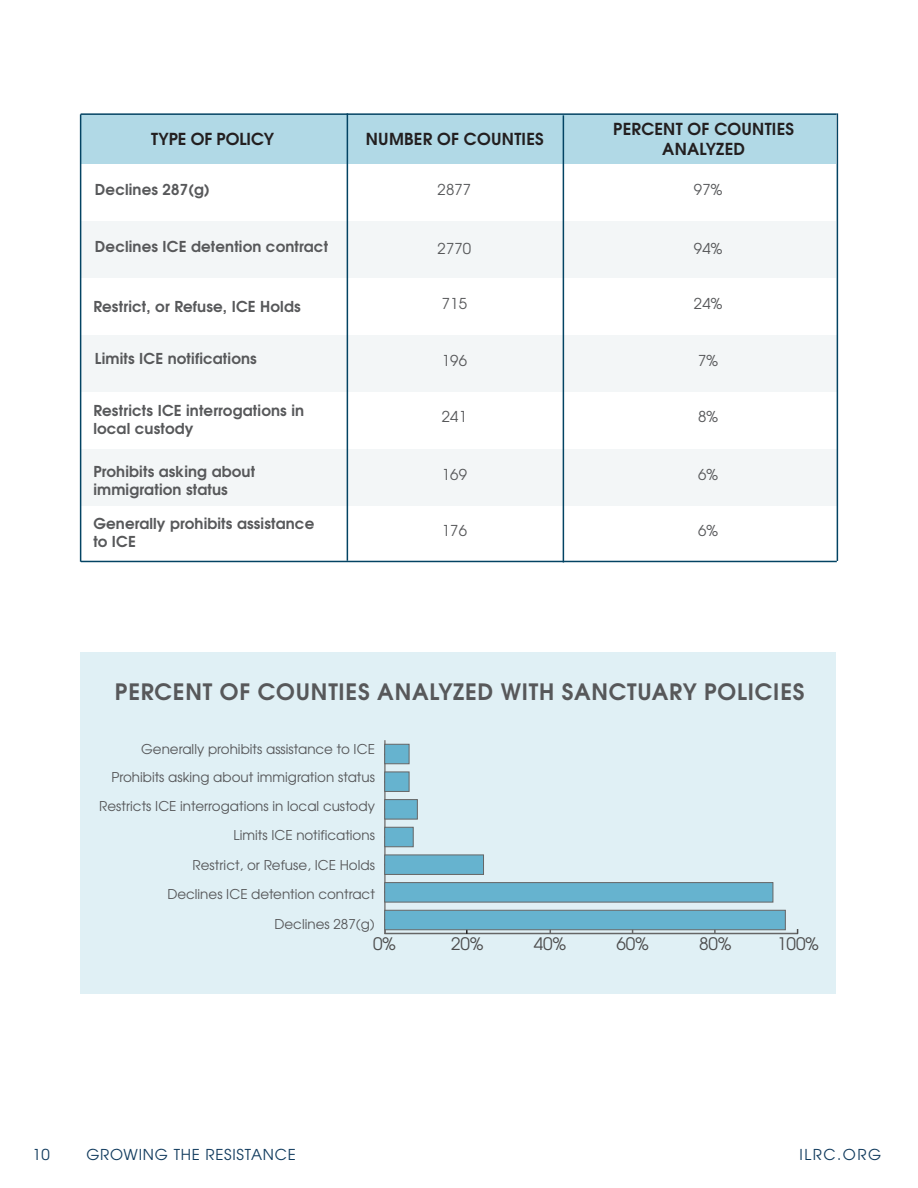
<style>
.page{position:relative;width:918px;height:1188px;background:#fff}
.page>*{position:absolute;margin:0;border:0;box-sizing:border-box;transform-origin:0 0}
.t1{font:700 22.5px "Te X Gyre Adventor";letter-spacing:.035em;color:#57585a}
.t2{font:17.1px "Te X Gyre Adventor";color:#4d4d4d}
.t3{font:700 16.5px/19.8px "Te X Gyre Adventor";letter-spacing:.015em;color:#231f20;text-align:center}
.t4{font:700 16.5px "Te X Gyre Adventor";letter-spacing:-.005em;color:#231f20}
.t5{font:700 15px/18px "Te X Gyre Adventor";letter-spacing:.01em;color:#57585a}
.t6{font:15px "Te X Gyre Adventor";letter-spacing:.01em;color:#57585a}
.t7{font:15px "Te X Gyre Adventor";letter-spacing:.05em;color:#103a5d}
.t8{font:13.5px "Te X Gyre Adventor";color:#57585a}
</style>
<div class="page">
<div style="left:82px;top:114px;width:754px;height:49px;background:#b1d9e6"></div>
<div style="left:80px;top:221px;width:756px;height:57px;background:#f3f6f7"></div>
<div style="left:81px;top:335px;width:756px;height:57px;background:#f3f6f7"></div>
<hr style="left:81px;top:113px;width:756px;height:2px;background:#034363">
<div style="left:81px;top:449px;width:756px;height:57px;background:#f3f6f7"></div>
<hr style="left:80px;top:114px;width:1px;height:448px;background:#034363">
<hr style="left:837px;top:113px;width:1px;height:448px;background:#034363">
<hr style="left:347px;top:113px;width:1px;height:448px;background:#034363">
<hr style="left:563px;top:115px;width:1px;height:447px;background:#034363">
<hr style="left:81px;top:561px;width:756px;height:1px;background:#034363">
<div style="left:80px;top:652px;width:756px;height:341px;background:#e0f0f5"></div>
<hr style="left:384px;top:933px;width:414px;height:1px;background:#666">
<hr style="left:384px;top:740px;width:2px;height:194px;background:#808080">
<div style="left:384px;top:744px;width:25px;height:20px;background:#66b3cf;border:1px solid #666"></div>
<div style="left:384px;top:772px;width:25px;height:20px;background:#66b3cf;border:1px solid #666"></div>
<div style="left:384px;top:799px;width:34px;height:20px;background:#66b3cf;border:1px solid #666"></div>
<div style="left:384px;top:827px;width:30px;height:20px;background:#66b3cf;border:1px solid #666"></div>
<div style="left:384px;top:855px;width:100px;height:20px;background:#66b3cf;border:1px solid #666"></div>
<div style="left:384px;top:882px;width:389px;height:20px;background:#66b3cf;border:1px solid #666"></div>
<div style="left:384px;top:910px;width:402px;height:20px;background:#66b3cf;border:1px solid #666"></div>
<p class="t4" style="left:151px;top:125px;width:124px">TYPE OF POLICY</p>
<p class="t3" style="left:366px;top:128px;width:180px">NUMBER OF COUNTIES</p>
<p class="t3" style="left:613px;top:117px;width:182px">PERCENT OF COUNTIES<br>ANALYZED</p>
<p class="t5" style="left:95px;top:179px;width:116px">Declines 287(g)</p>
<p class="t6" style="left:438px;top:178px;width:35px">2877</p>
<p class="t6" style="left:694px;top:178px;width:30px">97%</p>
<p class="t5" style="left:95px;top:236px;width:235px">Declines ICE detention contract</p>
<p class="t5" style="left:93px;top:296px;width:209px">Restrict, or Refuse, ICE Holds</p>
<p class="t5" style="left:95px;top:348px;width:163px">Limits ICE notifications</p>
<p class="t5" style="left:93px;top:400px;width:212px">Restricts ICE interrogations in local custody</p>
<p class="t5" style="left:93px;top:461px;width:163px">Prohibits asking about immigration status</p>
<p class="t5" style="left:93px;top:513px;width:222px">Generally prohibits assistance to ICE</p>
<p class="t6" style="left:438px;top:237px;width:35px">2770</p>
<p class="t6" style="left:442px;top:292px;width:27px">715</p>
<p class="t6" style="left:442px;top:348px;width:27px">196</p>
<p class="t6" style="left:442px;top:405px;width:27px">241</p>
<p class="t6" style="left:442px;top:463px;width:27px">169</p>
<p class="t6" style="left:442px;top:519px;width:27px">176</p>
<p class="t6" style="left:694px;top:237px;width:30px">94%</p>
<p class="t6" style="left:694px;top:292px;width:30px">24%</p>
<p class="t6" style="left:698px;top:348px;width:22px">7%</p>
<p class="t6" style="left:698px;top:405px;width:22px">8%</p>
<p class="t6" style="left:698px;top:463px;width:22px">6%</p>
<p class="t6" style="left:698px;top:519px;width:22px">6%</p>
<p class="t1" style="left:115px;top:673px;width:691px">PERCENT OF COUNTIES ANALYZED WITH SANCTUARY POLICIES</p>
<p class="t8" style="left:141px;top:738px;width:235px">Generally prohibits assistance to ICE</p>
<p class="t8" style="left:111px;top:766px;width:265px">Prohibits asking about immigration status</p>
<p class="t8" style="left:99px;top:795px;width:277px">Restricts ICE interrogations in local custody</p>
<p class="t8" style="left:234px;top:825px;width:143px">Limits ICE notifications</p>
<p class="t8" style="left:193px;top:854px;width:184px">Restrict, or Refuse, ICE Holds</p>
<p class="t8" style="left:167px;top:884px;width:209px">Declines ICE detention contract</p>
<p class="t8" style="left:275px;top:913px;width:102px">Declines 287(g)</p>
<p class="t2" style="left:373px;top:931px;width:24px">0%</p>
<p class="t2" style="left:451px;top:931px;width:34px">20%</p>
<p class="t2" style="left:534px;top:931px;width:34px">40%</p>
<p class="t2" style="left:616px;top:931px;width:34px">60%</p>
<p class="t2" style="left:699px;top:931px;width:34px">80%</p>
<p class="t2" style="left:777px;top:931px;width:43px">100%</p>
<p class="t7" style="left:32px;top:1142px;width:19px">10</p>
<p class="t7" style="left:86px;top:1142px;width:211px">GROWING THE RESISTANCE</p>
<p class="t7" style="left:800px;top:1142px;width:83px">ILRC.ORG</p>
</div>
